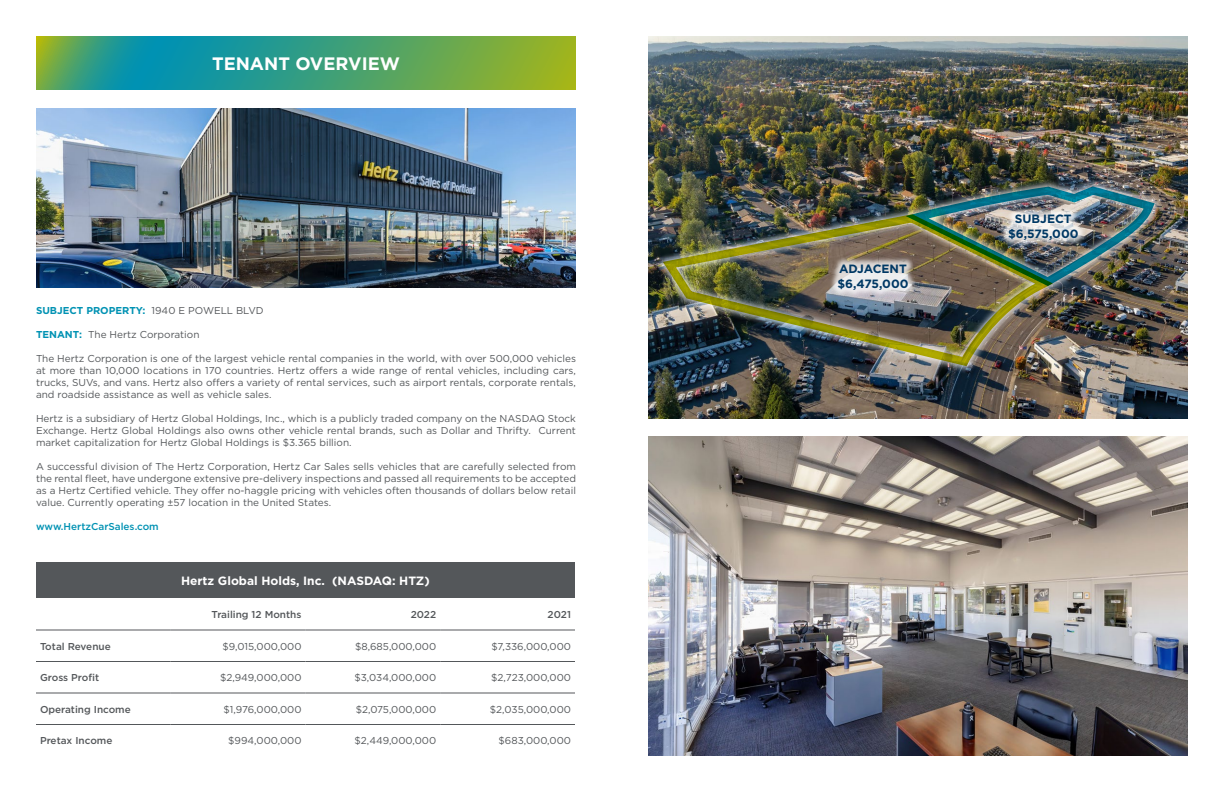
<style>
.page{position:relative;width:1224px;height:792px;background:#fff}
.page>*{position:absolute;margin:0;border:0;box-sizing:border-box;transform-origin:0 0}
.t1{font:700 18px "Gotham";color:#fff}
.t2{font:700 12px/14.4px "Gotham";color:#003864}
.t3{font:700 12px "Gotham";color:#fff}
.t4{font:10px/12px "Gotham";color:#54575a;text-align:justify}
.t5{font:500 10px "Gotham";color:#54575a}
.t6{font:700 10px "Gotham";color:#0092b3}
.t7{font:500 10px "Gotham";color:#0092b3}
.s1{font-weight:400;color:#54575a}
.s2{font-weight:700;color:#0092b3}
</style>
<div class="page">
<img style="left:648px;top:36px;width:540px;height:382px">
<div style="left:655px;top:178px;width:508px;height:196px;background:#fff;opacity:.75"></div>
<img style="left:905px;top:185px;width:251px;height:102px">
<img style="left:662px;top:213px;width:392px;height:155px">
<div style="left:829px;top:256px;width:88px;height:42px;background:#fff;opacity:.75"></div>
<div style="left:1000px;top:206px;width:86px;height:42px;background:#fff;opacity:.75"></div>
<img style="left:648px;top:436px;width:540px;height:320px">
<svg style="left:36px;top:36px;width:540px;height:54px;background:#48a16e"></svg>
<img style="left:36px;top:108px;width:540px;height:180px">
<div style="left:36px;top:562px;width:539px;height:36px;background:#54575a"></div>
<hr style="left:36px;top:630px;width:135px;height:1px;background:#54575a">
<hr style="left:171px;top:630px;width:135px;height:1px;background:#54575a">
<hr style="left:306px;top:630px;width:134px;height:1px;background:#54575a">
<hr style="left:440px;top:630px;width:135px;height:1px;background:#54575a">
<hr style="left:36px;top:661px;width:135px;height:1px;background:#54575a">
<hr style="left:171px;top:661px;width:135px;height:1px;background:#54575a">
<hr style="left:306px;top:661px;width:134px;height:1px;background:#54575a">
<hr style="left:440px;top:661px;width:135px;height:1px;background:#54575a">
<hr style="left:36px;top:693px;width:135px;height:1px;background:#54575a">
<hr style="left:171px;top:693px;width:135px;height:1px;background:#54575a">
<hr style="left:306px;top:693px;width:134px;height:1px;background:#54575a">
<hr style="left:440px;top:693px;width:135px;height:1px;background:#54575a">
<hr style="left:36px;top:724px;width:135px;height:1px;background:#54575a">
<hr style="left:171px;top:724px;width:135px;height:1px;background:#54575a">
<hr style="left:306px;top:724px;width:134px;height:1px;background:#54575a">
<hr style="left:440px;top:724px;width:135px;height:1px;background:#54575a">
<p class="t1" style="left:212px;top:52px;width:189px">TENANT OVERVIEW</p>
<p class="t6" style="left:36px;top:304px;width:229px">SUBJECT PROPERTY: <span class="s1">1940 E POWELL BLVD</span></p>
<p class="t4" style="left:36px;top:328px;width:165px"><span class="s2">TENANT:</span> The Hertz Corporation</p>
<p class="t4" style="left:36px;top:352px;width:542px">The Hertz Corporation is one of the largest vehicle rental companies in the world, with over 500,000 vehicles at more than 10,000 locations in 170 countries. Hertz offers a wide range of rental vehicles, including cars, trucks, SUVs, and vans. Hertz also offers a variety of rental services, such as airport rentals, corporate rentals, and roadside assistance as well as vehicle sales.</p>
<p class="t4" style="left:36px;top:412px;width:541px">Hertz is a subsidiary of Hertz Global Holdings, Inc., which is a publicly traded company on the NASDAQ Stock Exchange. Hertz Global Holdings also owns other vehicle rental brands, such as Dollar and Thrifty. Current market capitalization for Hertz Global Holdings is $3.365 billion.</p>
<p class="t4" style="left:36px;top:460px;width:542px">A successful division of The Hertz Corporation, Hertz Car Sales sells vehicles that are carefully selected from the rental fleet, have undergone extensive pre-delivery inspections and passed all requirements to be accepted as a Hertz Certified vehicle. They offer no-haggle pricing with vehicles often thousands of dollars below retail value. Currently operating ±57 location in the United States.</p>
<p class="t7" style="left:36px;top:520px;width:124px">www.HertzCarSales.com</p>
<p class="t3" style="left:181px;top:573px;width:250px">Hertz Global Holds, Inc. (NASDAQ: HTZ)</p>
<p class="t5" style="left:212px;top:608px;width:91px">Trailing 12 Months</p>
<p class="t5" style="left:411px;top:608px;width:27px">2022</p>
<p class="t5" style="left:548px;top:608px;width:25px">2021</p>
<p class="t5" style="left:40px;top:640px;width:72px">Total Revenue</p>
<p class="t4" style="left:223px;top:640px;width:80px">$9,015,000,000</p>
<p class="t4" style="left:355px;top:640px;width:83px">$8,685,000,000</p>
<p class="t4" style="left:491px;top:640px;width:81px">$7,336,000,000</p>
<p class="t5" style="left:40px;top:671px;width:61px">Gross Profit</p>
<p class="t4" style="left:220px;top:671px;width:83px">$2,949,000,000</p>
<p class="t4" style="left:354px;top:671px;width:83px">$3,034,000,000</p>
<p class="t4" style="left:491px;top:671px;width:81px">$2,723,000,000</p>
<p class="t5" style="left:40px;top:703px;width:92px">Operating Income</p>
<p class="t4" style="left:223px;top:703px;width:80px">$1,976,000,000</p>
<p class="t4" style="left:356px;top:703px;width:82px">$2,075,000,000</p>
<p class="t4" style="left:490px;top:703px;width:83px">$2,035,000,000</p>
<p class="t5" style="left:40px;top:734px;width:74px">Pretax Income</p>
<p class="t4" style="left:228px;top:734px;width:75px">$994,000,000</p>
<p class="t4" style="left:355px;top:734px;width:83px">$2,449,000,000</p>
<p class="t4" style="left:499px;top:734px;width:74px">$683,000,000</p>
<p class="t2" style="left:837px;top:262px;width:73px">ADJACENT $6,475,000</p>
<p class="t2" style="left:1015px;top:212px;width:58px">SUBJECT</p>
<p class="t2" style="left:1008px;top:226px;width:72px">$6,575,000</p>
</div>
